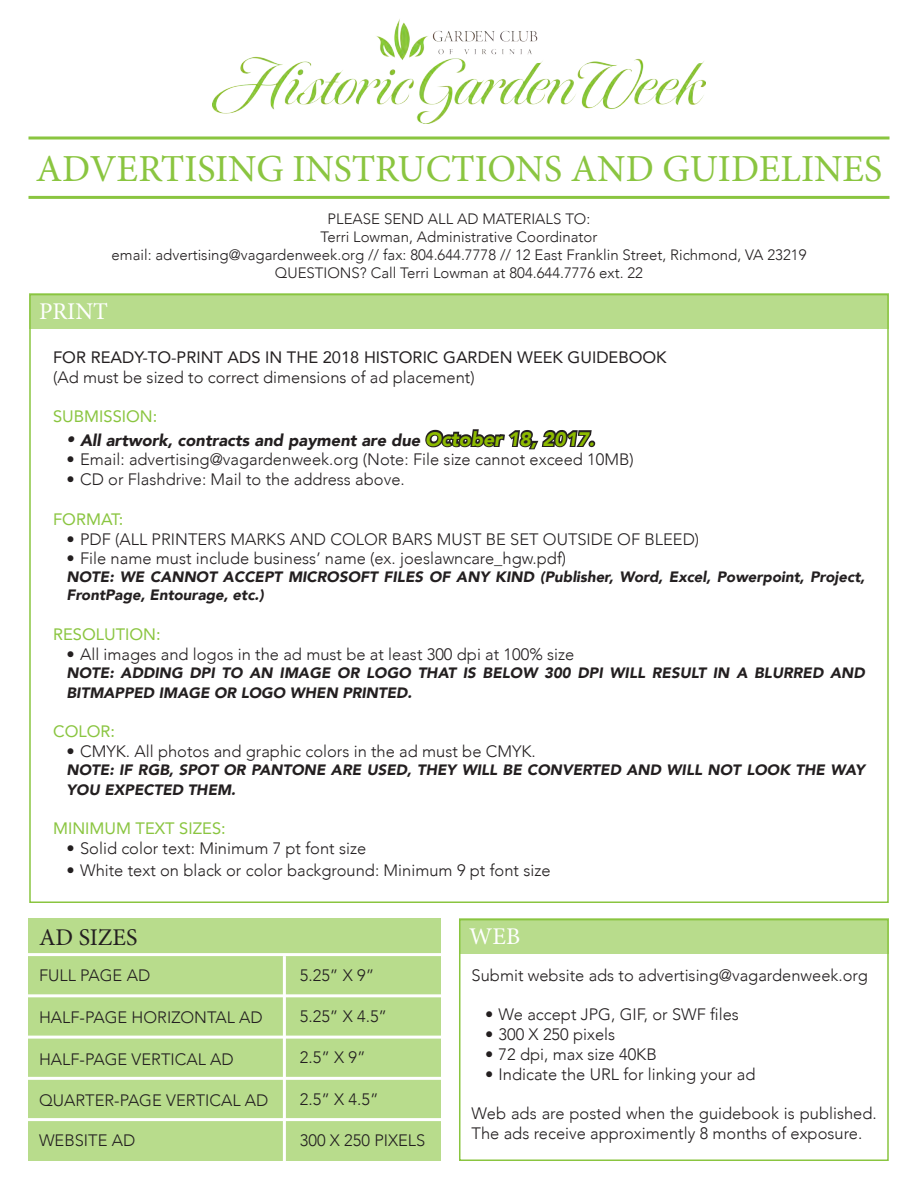
<style>
.page{position:relative;width:918px;height:1188px;background:#fff}
.page>*{position:absolute;margin:0;border:0;box-sizing:border-box;transform-origin:0 0}
.t1{font:38.25px "Minion Pro";color:#8ac540}
.t2{font:24px "Minion Pro";color:#fff}
.t3{font:24px "Minion Pro";color:#231f20}
.t4{font:300 16.5px/19.8px "Avenir";color:#231f20}
.t5{font:16.5px "Avenir";color:#231f20}
.t6{font:16.5px "Avenir";color:#8ac540}
.t7{font:italic 900 16.5px "Avenir";color:#231f20}
.t8{font:italic 900 15px/19.8px "Avenir";color:#231f20}
.t9{font:300 15px "Avenir";color:#231f20}
.s1{font-size:19.5px;color:#8dbb00}
</style>
<div class="page">
<div style="left:28px;top:918px;width:413px;height:243px;background:#b8dc8c"></div>
<img style="left:212px;top:19px;width:494px;height:104px">
<hr style="left:28px;top:136px;width:862px;height:3px;background:#8ac540">
<hr style="left:21px;top:953px;width:447px;height:3px;background:#fff">
<hr style="left:28px;top:196px;width:862px;height:3px;background:#8ac540">
<div style="left:29px;top:294px;width:860px;height:35px;background:#b8dc8c"></div>
<svg style="left:425px;top:429px;width:171px;height:21px"></svg>
<hr style="left:25px;top:994px;width:447px;height:3px;background:#fff">
<hr style="left:25px;top:1036px;width:447px;height:3px;background:#fff">
<hr style="left:25px;top:1077px;width:447px;height:3px;background:#fff">
<hr style="left:25px;top:1118px;width:447px;height:3px;background:#fff">
<hr style="left:283px;top:956px;width:3px;height:205px;background:#fff">
<div style="left:459px;top:919px;width:430px;height:35px;background:#b8dc8c"></div>
<div style="left:459px;top:919px;width:430px;height:242px;border:2px solid #8ac540"></div>
<p class="t1" style="left:36px;top:143px;width:848px">ADVERTISING INSTRUCTIONS AND GUIDELINES</p>
<p class="t9" style="left:328px;top:210px;width:264px">PLEASE SEND ALL AD MATERIALS TO:</p>
<p class="t9" style="left:320px;top:228px;width:279px">Terri Lowman, Administrative Coordinator</p>
<p class="t9" style="left:112px;top:246px;width:696px">email: advertising@vagardenweek.org // fax: 804.644.7778 // 12 East Franklin Street, Richmond, VA 23219</p>
<p class="t9" style="left:275px;top:264px;width:370px">QUESTIONS? Call Terri Lowman at 804.644.7776 ext. 22</p>
<p class="t2" style="left:39px;top:295px;width:71px">PRINT</p>
<p class="t5" style="left:53px;top:344px;width:615px">FOR READY-TO-PRINT ADS IN THE 2018 HISTORIC GARDEN WEEK GUIDEBOOK</p>
<p class="t4" style="left:53px;top:367px;width:423px">(Ad must be sized to correct dimensions of ad placement)</p>
<p class="t6" style="left:53px;top:403px;width:106px">SUBMISSION:</p>
<p class="t7" style="left:67px;top:426px;width:529px">• All artwork, contracts and payment are due <span class="s1">October 18, 2017.</span></p>
<p class="t4" style="left:67px;top:450px;width:569px">• Email: advertising@vagardenweek.org (Note: File size cannot exceed 10MB)</p>
<p class="t4" style="left:67px;top:470px;width:340px">• CD or Flashdrive: Mail to the address above.</p>
<p class="t6" style="left:53px;top:506px;width:72px">FORMAT:</p>
<p class="t4" style="left:67px;top:529px;width:634px">• PDF (ALL PRINTERS MARKS AND COLOR BARS MUST BE SET OUTSIDE OF BLEED)</p>
<p class="t4" style="left:67px;top:549px;width:501px">• File name must include business’ name (ex. joeslawncare_hgw.pdf)</p>
<p class="t8" style="left:67px;top:568px;width:800px;line-height:18px">NOTE: WE CANNOT ACCEPT MICROSOFT FILES OF ANY KIND (Publisher, Word, Excel, Powerpoint, Project,<br>FrontPage, Entourage, etc.)</p>
<p class="t6" style="left:53px;top:621px;width:109px">RESOLUTION:</p>
<p class="t4" style="left:67px;top:644px;width:509px">• All images and logos in the ad must be at least 300 dpi at 100% size</p>
<p class="t8" style="left:67px;top:662px;width:800px">NOTE: ADDING DPI TO AN IMAGE OR LOGO THAT IS BELOW 300 DPI WILL RESULT IN A BLURRED AND<br>BITMAPPED IMAGE OR LOGO WHEN PRINTED.</p>
<p class="t6" style="left:53px;top:718px;width:64px">COLOR:</p>
<p class="t4" style="left:67px;top:741px;width:471px">• CMYK. All photos and graphic colors in the ad must be CMYK.</p>
<p class="t8" style="left:67px;top:760px;width:800px">NOTE: IF RGB, SPOT OR PANTONE ARE USED, THEY WILL BE CONVERTED AND WILL NOT LOOK THE WAY<br>YOU EXPECTED THEM.</p>
<p class="t6" style="left:53px;top:815px;width:174px">MINIMUM TEXT SIZES:</p>
<p class="t4" style="left:67px;top:839px;width:301px">• Solid color text: Minimum 7 pt font size</p>
<p class="t4" style="left:67px;top:860px;width:485px">• White text on black or color background: Minimum 9 pt font size</p>
<p class="t3" style="left:39px;top:921px;width:100px">AD SIZES</p>
<p class="t4" style="left:39px;top:965px;width:113px">FULL PAGE AD</p>
<p class="t4" style="left:39px;top:1007px;width:225px">HALF-PAGE HORIZONTAL AD</p>
<p class="t4" style="left:39px;top:1049px;width:196px">HALF-PAGE VERTICAL AD</p>
<p class="t4" style="left:39px;top:1091px;width:231px">QUARTER-PAGE VERTICAL AD</p>
<p class="t4" style="left:39px;top:1130px;width:98px">WEBSITE AD</p>
<p class="t4" style="left:300px;top:965px;width:76px">5.25” X 9”</p>
<p class="t4" style="left:300px;top:1007px;width:89px">5.25” X 4.5”</p>
<p class="t4" style="left:300px;top:1048px;width:67px">2.5” X 9”</p>
<p class="t4" style="left:300px;top:1089px;width:80px">2.5” X 4.5”</p>
<p class="t4" style="left:300px;top:1130px;width:127px">300 X 250 PIXELS</p>
<p class="t2" style="left:469px;top:920px;width:53px">WEB</p>
<p class="t4" style="left:472px;top:965px;width:398px">Submit website ads to advertising@vagardenweek.org</p>
<p class="t4" style="left:485px;top:1005px;width:255px">• We accept JPG, GIF, or SWF files</p>
<p class="t4" style="left:485px;top:1025px;width:132px">• 300 X 250 pixels</p>
<p class="t4" style="left:485px;top:1044px;width:173px">• 72 dpi, max size 40KB</p>
<p class="t4" style="left:485px;top:1064px;width:272px">• Indicate the URL for linking your ad</p>
<p class="t4" style="left:472px;top:1104px;width:407px">Web ads are posted when the guidebook is published.<br>The ads receive approximently 8 months of exposure.</p>
</div>
